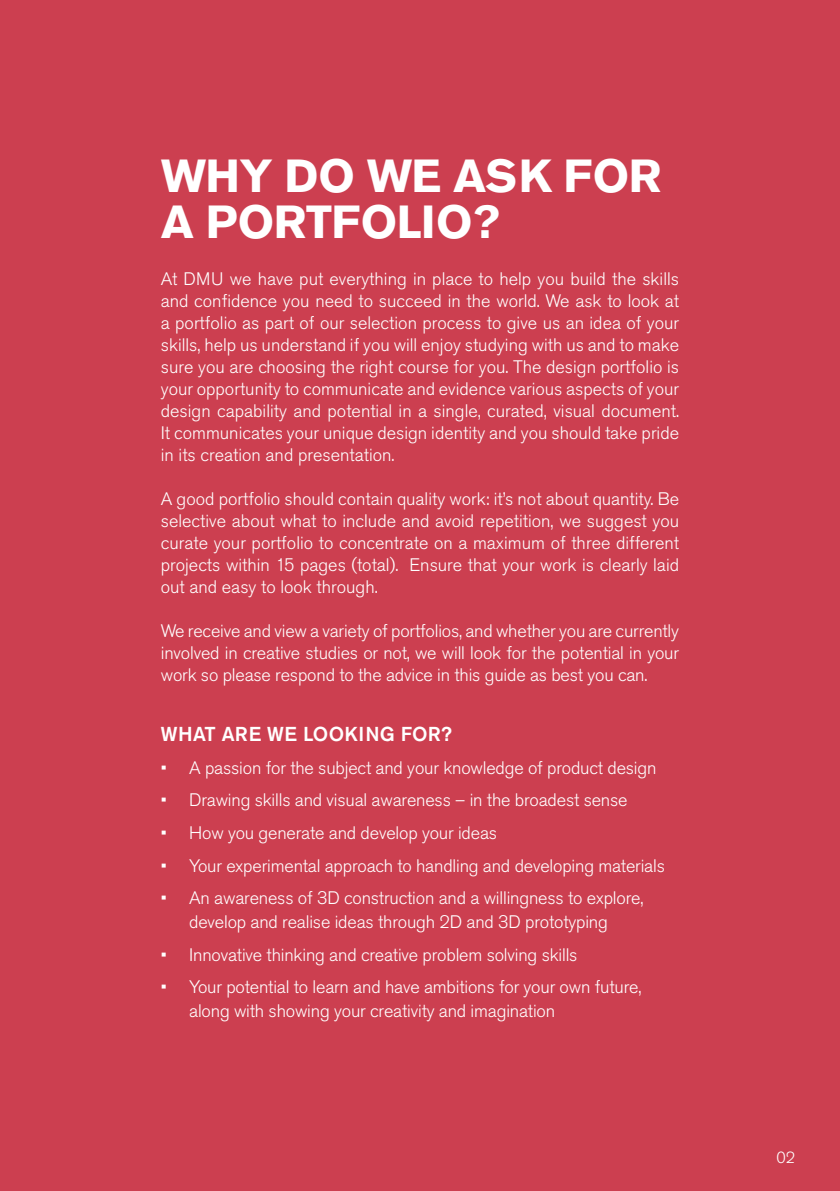
<style>
.page{position:relative;width:840px;height:1191px;background:#fff}
.page>*{position:absolute;margin:0;border:0;box-sizing:border-box;transform-origin:0 0}
.t1{font:700 46px/46px "Akzidenz Grotesk Pro";letter-spacing:-.01em;color:#fff}
.t2{font:500 20px "Akzidenz Grotesk Pro";letter-spacing:.01em;color:#fff}
.t3{font:300 18px/22px "Akzidenz Grotesk Pro";letter-spacing:-.01em;color:#fff;text-align:justify}
.t4{font:300 16px "Akzidenz Grotesk Pro";color:#fff}
</style>
<div class="page">
<div style="left:0;top:0;width:839px;height:1191px;background:#cc3f50"></div>
<h1 class="t1" style="left:161px;top:152px;width:501px">WHY DO WE ASK FOR<br>A PORTFOLIO?</h1>
<p class="t3" style="left:161px;top:267px;width:519px">At DMU we have put everything in place to help you build the skills and confidence you need to succeed in the world. We ask to look at a portfolio as part of our selection process to give us an idea of your skills, help us understand if you will enjoy studying with us and to make sure you are choosing the right course for you. The design portfolio is your opportunity to communicate and evidence various aspects of your design capability and potential in a single, curated, visual document.<br>It communicates your unique design identity and you should take pride in its creation and presentation.</p>
<p class="t3" style="left:161px;top:487px;width:519px">A good portfolio should contain quality work: it’s not about quantity. Be selective about what to include and avoid repetition, we suggest you curate your portfolio to concentrate on a maximum of three different projects within 15 pages (total). Ensure that your work is clearly laid out and easy to look through.</p>
<p class="t3" style="left:161px;top:619px;width:519px">We receive and view a variety of portfolios, and whether you are currently involved in creative studies or not, we will look for the potential in your work so please respond to the advice in this guide as best you can.</p>
<p class="t2" style="left:161px;top:721px;width:292px">WHAT ARE WE LOOKING FOR?</p>
<p class="t3" style="left:161px;top:756px;width:497px">• A passion for the subject and your knowledge of product design</p>
<p class="t3" style="left:161px;top:789px;width:468px">• Drawing skills and visual awareness – in the broadest sense</p>
<p class="t3" style="left:161px;top:821px;width:337px">• How you generate and develop your ideas</p>
<p class="t3" style="left:161px;top:854px;width:505px">• Your experimental approach to handling and developing materials</p>
<p class="t3" style="left:161px;top:885px;width:484px;line-height:24px;text-align:center">• An awareness of 3D construction and a willingness to explore, develop and realise ideas through 2D and 3D prototyping</p>
<p class="t3" style="left:161px;top:943px;width:418px">• Innovative thinking and creative problem solving skills</p>
<p class="t3" style="left:189px;top:974px;width:453px;line-height:24px;text-indent:-28px">• Your potential to learn and have ambitions for your own future, along with showing your creativity and imagination</p>
<p class="t4" style="left:776px;top:1147px;width:20px">02</p>
</div>
